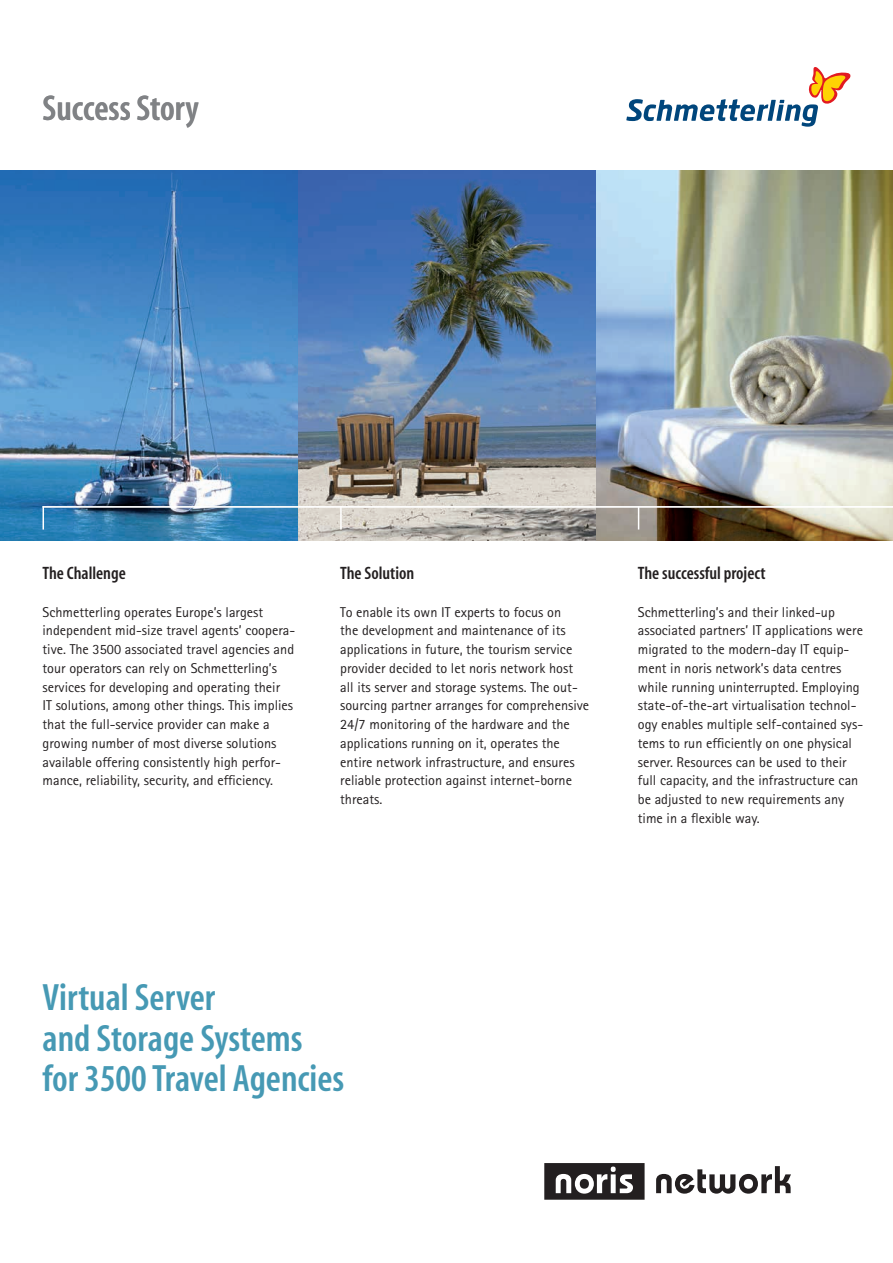
<style>
.page{position:relative;width:893px;height:1263px;background:#fff}
.page>*{position:absolute;margin:0;border:0;box-sizing:border-box;transform-origin:0 0}
.t1{font:600 condensed 38.25px/40.5px "Myriad";color:#4699b4}
.t2{font:600 condensed 36px "Myriad";color:#808285}
.t3{font:600 condensed 18px "Myriad";color:#231f20}
.t4{font:14.25px/18.8px "Agfa Rotis Sans Serif";color:#231f20}
</style>
<div class="page">
<img style="left:595px;top:170px;width:298px;height:370px">
<img style="left:298px;top:170px;width:297px;height:370px">
<svg style="left:0;top:170px;width:298px;height:370px;background:#4987be"></svg>
<svg style="left:626px;top:67px;width:224px;height:60px"></svg>
<svg style="left:656px;top:1166px;width:135px;height:27px"></svg>
<svg style="left:544px;top:1163px;width:101px;height:37px"></svg>
<hr style="left:43px;top:506px;width:850px;height:2px;background:#fff">
<svg style="left:43px;top:508px;width:1px;height:21px"></svg>
<hr style="left:340px;top:506px;width:2px;height:23px;background:#fff">
<svg style="left:638px;top:508px;width:1px;height:21px"></svg>
<h2 class="t2" style="left:43px;top:90px;width:158px">Success Story</h2>
<p class="t3" style="left:43px;top:564px;width:85px">The Challenge</p>
<p class="t3" style="left:340px;top:564px;width:76px">The Solution</p>
<p class="t3" style="left:638px;top:564px;width:129px">The successful project</p>
<p class="t4" style="left:43px;top:602px;width:254px">Schmetterling operates Europe’s largest independent mid-size travel agents’ coopera&shy;tive. The 3500 associated travel agencies and tour operators can rely on Schmetterling’s services for developing and operating their<br>IT solutions, among other things. This implies that the full-service provider can make a growing number of most diverse solutions available offering consistently high perfor&shy;mance, reliability, security, and efficiency.</p>
<p class="t4" style="left:340px;top:602px;width:251px">To enable its own IT experts to focus on<br>the development and maintenance of its applications in future, the tourism service provider decided to let noris network host all its server and storage systems. The out&shy;sourcing partner arranges for comprehensive 24/7 monitoring of the hardware and the applications running on it, operates the entire network infrastructure, and ensures reliable protection against internet-borne threats.</p>
<p class="t4" style="left:638px;top:602px;width:227px">Schmetterling’s and their linked-up associated partners’ IT applications were migrated to the modern-day IT equip&shy;ment in noris network’s data centres while running uninterrupted. Employing state-of-the-art virtualisation technol&shy;ogy enables multiple self-contained sys&shy;tems to run efficiently on one physical server. Resources can be used to their full capacity, and the infrastructure can be adjusted to new requirements any time in a flexible way.</p>
<h1 class="t1" style="left:43px;top:979px;width:303px">Virtual Server<br>and Storage Systems for 3500 Travel Agencies</h1>
</div>
